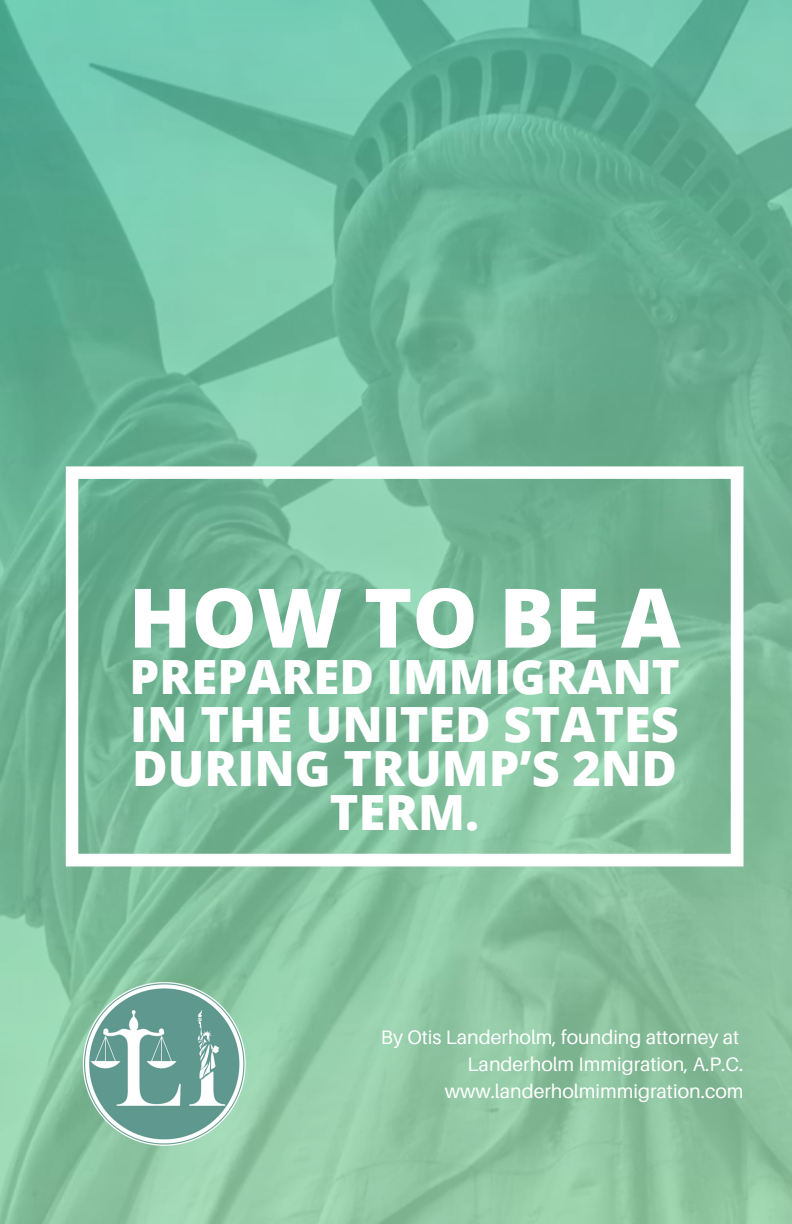
<style>
.page{position:relative;width:792px;height:1224px;background:#fff}
.page>*{position:absolute;margin:0;border:0;box-sizing:border-box;transform-origin:0 0}
.t1{font:800 82.2px "Open Sans";color:#fff}
.t2{font:800 48.6px "Open Sans";color:#fff}
.t3{font:800 47.4px "Open Sans";color:#fff}
.t4{font:19.6px "Aileron";color:#fff}
</style>
<div class="page">
<img style="left:0;top:0;width:792px;height:1224px">
<svg style="left:66px;top:466px;width:678px;height:400px"></svg>
<img style="left:79px;top:978px;width:168px;height:172px">
<h2 class="t1" style="left:129px;top:560px;width:554px">HOW TO BE A</h2>
<h2 class="t3" style="left:130px;top:643px;width:552px">PREPARED IMMIGRANT</h2>
<h2 class="t2" style="left:130px;top:690px;width:550px">IN THE UNITED STATES</h2>
<p class="t2" style="left:132px;top:734px;width:546px">DURING TRUMP’S 2ND</p>
<p class="t2" style="left:330px;top:778px;width:151px">TERM.</p>
<p class="t4" style="left:381px;top:1024px;width:360px">By Otis Landerholm, founding attorney at</p>
<h2 class="t4" style="left:467px;top:1051px;width:278px">Landerholm Immigration, A.P.C.</h2>
<h1 class="t4" style="left:445px;top:1078px;width:300px">www.landerholmimmigration.com</h1>
</div>
